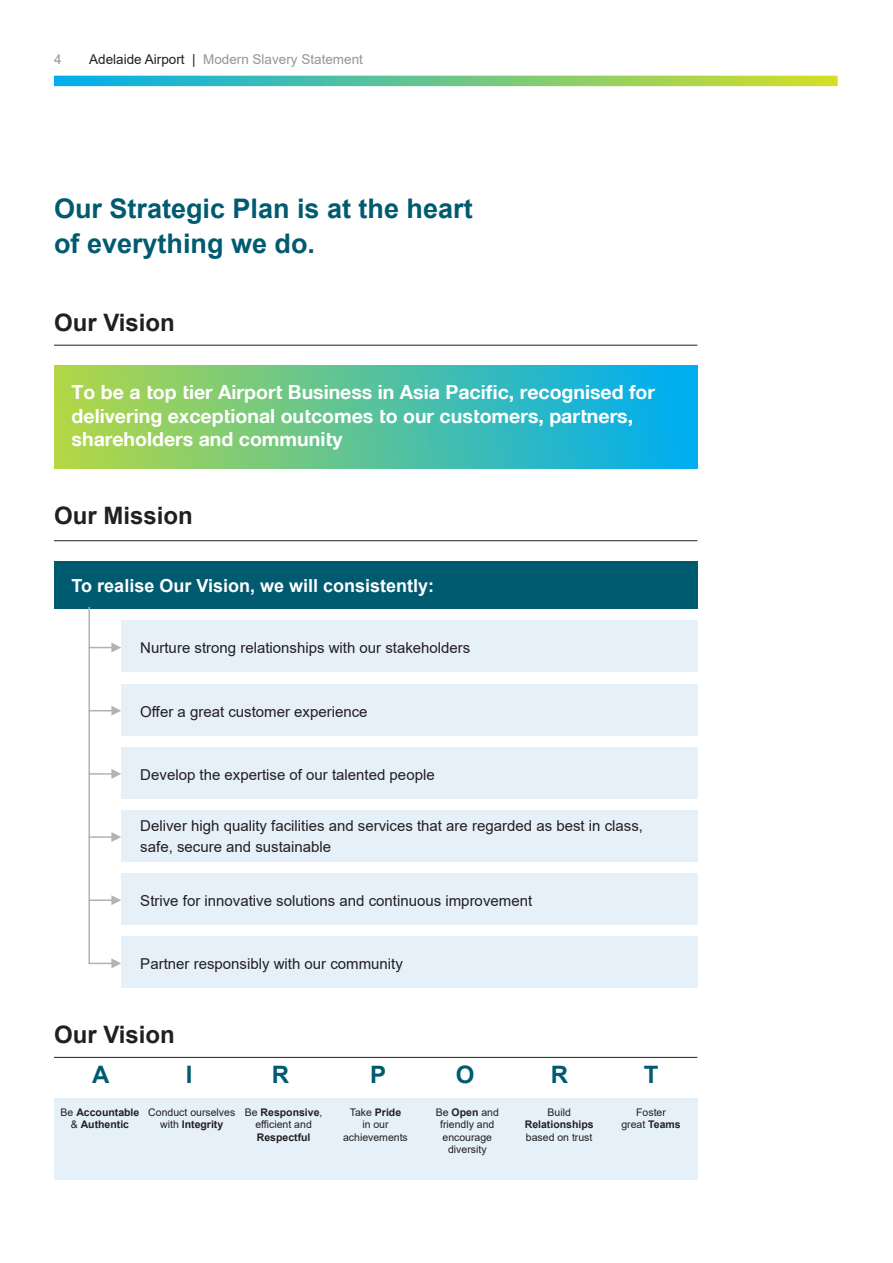
<style>
.page{position:relative;width:893px;height:1263px;background:#fff}
.page>*{position:absolute;margin:0;border:0;box-sizing:border-box;transform-origin:0 0}
.t1{font:700 27px "Arial";color:#005a70}
.t2{font:700 24px "Arial";color:#231f20}
.t3{font:700 24px "Arial";color:#005a70}
.t4{font:19.5px/23.4px "Airvetica Nue";color:#fff}
.t5{font:700 18px "Arial";color:#fff}
.t6{font:15px/21px "Arial";color:#231f20}
.t7{font:13.5px "Arial";color:#939598}
.t8{font:10.5px/12.6px "Arial";color:#231f20;text-align:center}
.t9{font:700 10.5px/12.6px "Arial";color:#231f20;text-align:center}
.s1{color:#231f20}
.s2{font-weight:400}
.s3{font-weight:700}
</style>
<div class="page">
<svg style="left:54px;top:76px;width:784px;height:10px;background:#6ac689"></svg>
<hr style="left:54px;top:345px;width:643px;height:1px;background:#231f20">
<hr style="left:54px;top:1057px;width:643px;height:1px;background:#231f20">
<hr style="left:54px;top:540px;width:643px;height:1px;background:#231f20">
<div style="left:54px;top:366px;width:643px;height:102px;background:linear-gradient(to right,#b4d744,#00adf4)"></div>
<div style="left:54px;top:561px;width:643px;height:48px;background:#005a70"></div>
<div style="left:121px;top:621px;width:576px;height:51px;background:#e6f0f9"></div>
<div style="left:121px;top:684px;width:576px;height:51px;background:#e6f0f9"></div>
<div style="left:121px;top:747px;width:576px;height:51px;background:#e6f0f9"></div>
<div style="left:121px;top:810px;width:576px;height:51px;background:#e6f0f9"></div>
<div style="left:121px;top:873px;width:576px;height:51px;background:#e6f0f9"></div>
<div style="left:121px;top:936px;width:576px;height:52px;background:#e6f0f9"></div>
<div style="left:54px;top:1098px;width:643px;height:82px;background:#e6f0f9"></div>
<svg style="left:90px;top:642px;width:31px;height:10px"></svg>
<svg style="left:90px;top:706px;width:31px;height:10px"></svg>
<hr style="left:88px;top:773px;width:28px;height:2px;background:#b2b3b7">
<svg style="left:111px;top:769px;width:10px;height:10px"></svg>
<hr style="left:88px;top:836px;width:28px;height:2px;background:#b2b3b7">
<svg style="left:111px;top:832px;width:10px;height:10px"></svg>
<hr style="left:88px;top:899px;width:28px;height:2px;background:#b2b3b7">
<svg style="left:111px;top:895px;width:10px;height:10px"></svg>
<svg style="left:88px;top:958px;width:33px;height:10px"></svg>
<hr style="left:88px;top:607px;width:2px;height:356px;background:#b2b3b7">
<p class="t7" style="left:54px;top:50px;width:9px">4</p>
<p class="t7" style="left:89px;top:50px;width:275px"><span class="s1">Adelaide Airport |</span> Modern Slavery Statement</p>
<p class="t1" style="left:54px;top:190px;width:420px">Our Strategic Plan is at the heart</p>
<p class="t1" style="left:54px;top:224px;width:263px">of everything we do.</p>
<p class="t2" style="left:54px;top:305px;width:122px">Our Vision</p>
<p class="t4" style="left:72px;top:380px;width:585px">To be a top tier Airport Business in Asia Pacific, recognised for delivering exceptional outcomes to our customers, partners, shareholders and community</p>
<p class="t2" style="left:54px;top:499px;width:140px">Our Mission</p>
<p class="t5" style="left:72px;top:573px;width:364px">To realise Our Vision, we will consistently:</p>
<p class="t6" style="left:140px;top:638px;width:332px">Nurture strong relationships with our stakeholders</p>
<p class="t6" style="left:140px;top:701px;width:229px">Offer a great customer experience</p>
<p class="t6" style="left:140px;top:764px;width:296px">Develop the expertise of our talented people</p>
<p class="t6" style="left:140px;top:815px;width:504px">Deliver high quality facilities and services that are regarded as best in class, safe, secure and sustainable</p>
<p class="t6" style="left:140px;top:890px;width:393px">Strive for innovative solutions and continuous improvement</p>
<p class="t6" style="left:140px;top:953px;width:264px">Partner responsibly with our community</p>
<p class="t2" style="left:54px;top:1018px;width:122px">Our Vision</p>
<p class="t3" style="left:92px;top:1058px;width:19px">A</p>
<p class="t3" style="left:186px;top:1058px;width:8px">I</p>
<p class="t3" style="left:272px;top:1058px;width:19px">R</p>
<p class="t3" style="left:370px;top:1058px;width:18px">P</p>
<p class="t3" style="left:456px;top:1058px;width:20px">O</p>
<p class="t3" style="left:551px;top:1058px;width:19px">R</p>
<p class="t3" style="left:644px;top:1058px;width:16px">T</p>
<p class="t9" style="left:61px;top:1106px;width:80px"><span class="s2">Be</span> Accountable</p>
<p class="t9" style="left:71px;top:1118px;width:60px"><span class="s2">&amp;</span> Authentic</p>
<p class="t8" style="left:148px;top:1105px;width:88px">Conduct ourselves with <span class="s3">Integrity</span></p>
<p class="t9" style="left:245px;top:1106px;width:79px"><span class="s2">Be</span> Responsive<span class="s2">, efficient and<br></span>Respectful</p>
<p class="t9" style="left:350px;top:1106px;width:53px"><span class="s2">Take</span> Pride</p>
<p class="t8" style="left:343px;top:1118px;width:66px">in our achievements</p>
<p class="t8" style="left:436px;top:1105px;width:65px">Be <span class="s3">Open</span> and</p>
<p class="t8" style="left:440px;top:1118px;width:56px">friendly and</p>
<p class="t8" style="left:443px;top:1131px;width:51px">encourage</p>
<p class="t8" style="left:448px;top:1143px;width:40px">diversity</p>
<p class="t9" style="left:525px;top:1106px;width:70px"><span class="s2">Build<br></span>Relationships</p>
<p class="t8" style="left:526px;top:1131px;width:68px">based on trust</p>
<p class="t8" style="left:636px;top:1105px;width:31px">Foster</p>
<p class="t8" style="left:621px;top:1118px;width:61px">great <span class="s3">Teams</span></p>
</div>
